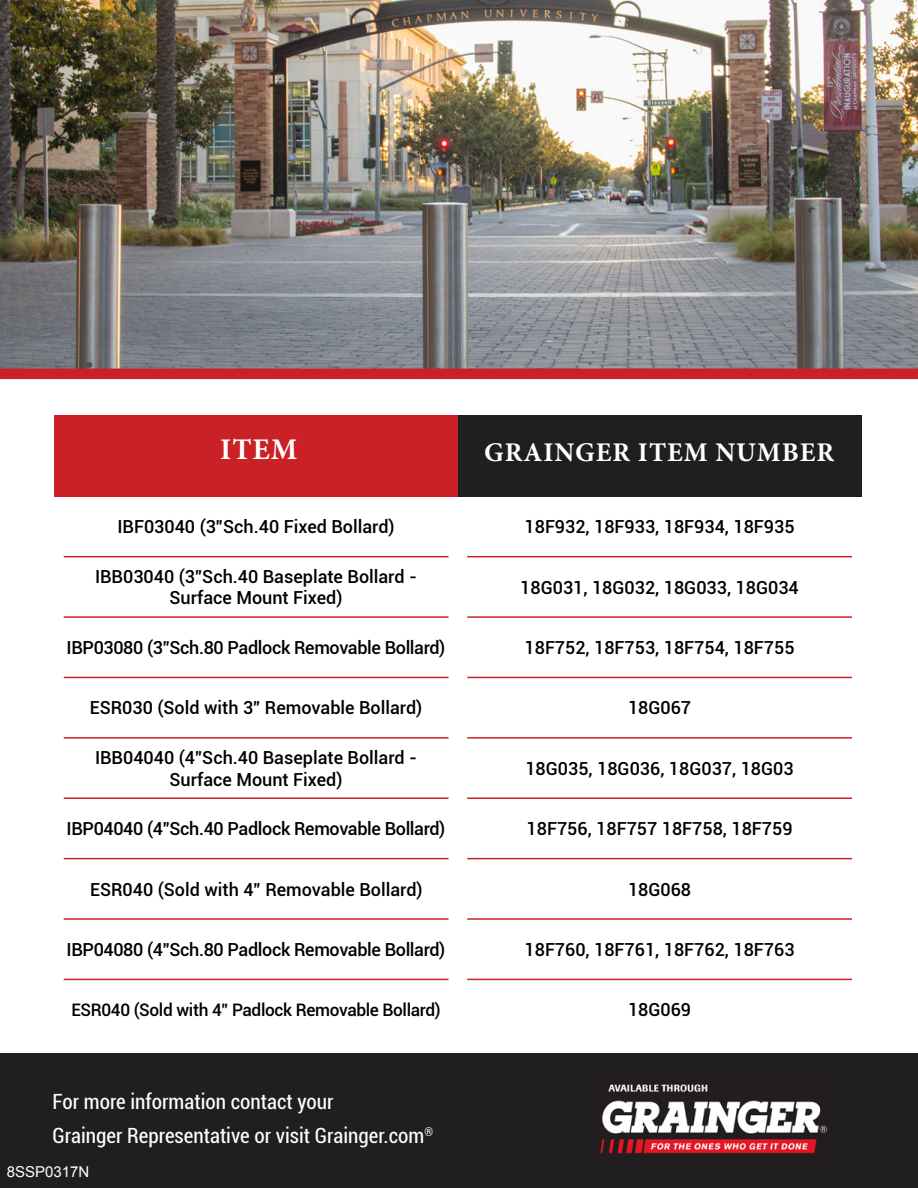
<style>
.page{position:relative;width:918px;height:1188px;background:#fff}
.page>*{position:absolute;margin:0;border:0;box-sizing:border-box;transform-origin:0 0}
.t1{font:700 30px "Minion Pro";color:#fff}
.t2{font:700 27px "Minion Pro";letter-spacing:.035em;color:#fff}
.Paragraph_Style_1{font:condensed 21px "Roboto";color:#fff}
.t3{font:500 18px/21.6px "Roboto";color:#000;text-align:center}
.t4{font:500 18px "Roboto";letter-spacing:-.02em;color:#000}
.t5{font:500 17.25px "Roboto";letter-spacing:-.02em;color:#000}
.t6{font:15px "Arial";color:#fff}
</style>
<div class="page">
<div style="left:0;top:1053px;width:918px;height:135px;background:#211e1f"></div>
<img style="left:600px;top:1084px;width:228px;height:70px">
<img style="left:0;top:0;width:918px;height:379px">
<div style="left:54px;top:416px;width:404px;height:81px;background:#c92127"></div>
<div style="left:458px;top:416px;width:403px;height:81px;background:#211e1f"></div>
<hr style="left:64px;top:556px;width:384px;height:1px;background:#c92127">
<hr style="left:467px;top:556px;width:385px;height:1px;background:#c92127">
<hr style="left:64px;top:616px;width:384px;height:2px;background:#c92127">
<hr style="left:467px;top:616px;width:385px;height:2px;background:#c92127">
<hr style="left:64px;top:677px;width:384px;height:1px;background:#c92127">
<hr style="left:467px;top:677px;width:385px;height:1px;background:#c92127">
<hr style="left:64px;top:737px;width:384px;height:2px;background:#c92127">
<hr style="left:467px;top:737px;width:385px;height:2px;background:#c92127">
<hr style="left:64px;top:797px;width:384px;height:2px;background:#c92127">
<hr style="left:467px;top:797px;width:385px;height:2px;background:#c92127">
<hr style="left:64px;top:858px;width:384px;height:1px;background:#c92127">
<hr style="left:467px;top:858px;width:385px;height:1px;background:#c92127">
<hr style="left:64px;top:918px;width:384px;height:2px;background:#c92127">
<hr style="left:467px;top:918px;width:385px;height:2px;background:#c92127">
<hr style="left:64px;top:979px;width:384px;height:1px;background:#c92127">
<hr style="left:467px;top:979px;width:385px;height:1px;background:#c92127">
<p class="t1" style="left:220px;top:428px;width:79px">ITEM</p>
<p class="t2" style="left:484px;top:433px;width:352px">GRAINGER ITEM NUMBER</p>
<p class="t3" style="left:117px;top:515px;width:279px">IBF03040 (3”Sch.40 Fixed Bollard)</p>
<p class="t3" style="left:95px;top:565px;width:324px">IBB03040 (3”Sch.40 Baseplate Bollard -<br>Surface Mount Fixed)</p>
<p class="t4" style="left:67px;top:635px;width:380px">IBP03080 (3”Sch.80 Padlock Removable Bollard)</p>
<p class="t3" style="left:90px;top:697px;width:334px">ESR030 (Sold with 3” Removable Bollard)</p>
<p class="t3" style="left:95px;top:746px;width:324px">IBB04040 (4”Sch.40 Baseplate Bollard -</p>
<p class="t3" style="left:170px;top:768px;width:175px">Surface Mount Fixed)</p>
<p class="t4" style="left:67px;top:816px;width:380px">IBP04040 (4”Sch.40 Padlock Removable Bollard)</p>
<p class="t3" style="left:90px;top:878px;width:334px">ESR040 (Sold with 4” Removable Bollard)</p>
<p class="t4" style="left:67px;top:937px;width:380px">IBP04080 (4”Sch.80 Padlock Removable Bollard)</p>
<p class="t5" style="left:71px;top:998px;width:371px">ESR040 (Sold with 4” Padlock Removable Bollard)</p>
<p class="Paragraph_Style_1" style="left:52px;top:1087px;width:283px">For more information contact your</p>
<p class="Paragraph_Style_1" style="left:52px;top:1121px;width:382px">Grainger Representative or visit Grainger.com<sup>®</sup></p>
<p class="t6" style="left:7px;top:1162px;width:84px">8SSP0317N</p>
<p class="t3" style="left:525px;top:515px;width:272px">18F932, 18F933, 18F934, 18F935</p>
<p class="t3" style="left:520px;top:576px;width:280px">18G031, 18G032, 18G033, 18G034</p>
<p class="t3" style="left:525px;top:636px;width:272px">18F752, 18F753, 18F754, 18F755</p>
<p class="t3" style="left:628px;top:697px;width:65px">18G067</p>
<p class="t3" style="left:525px;top:757px;width:270px">18G035, 18G036, 18G037, 18G03</p>
<p class="t3" style="left:527px;top:817px;width:267px">18F756, 18F757 18F758, 18F759</p>
<p class="t3" style="left:628px;top:878px;width:65px">18G068</p>
<p class="t3" style="left:525px;top:938px;width:272px">18F760, 18F761, 18F762, 18F763</p>
<p class="t3" style="left:628px;top:998px;width:65px">18G069</p>
</div>
